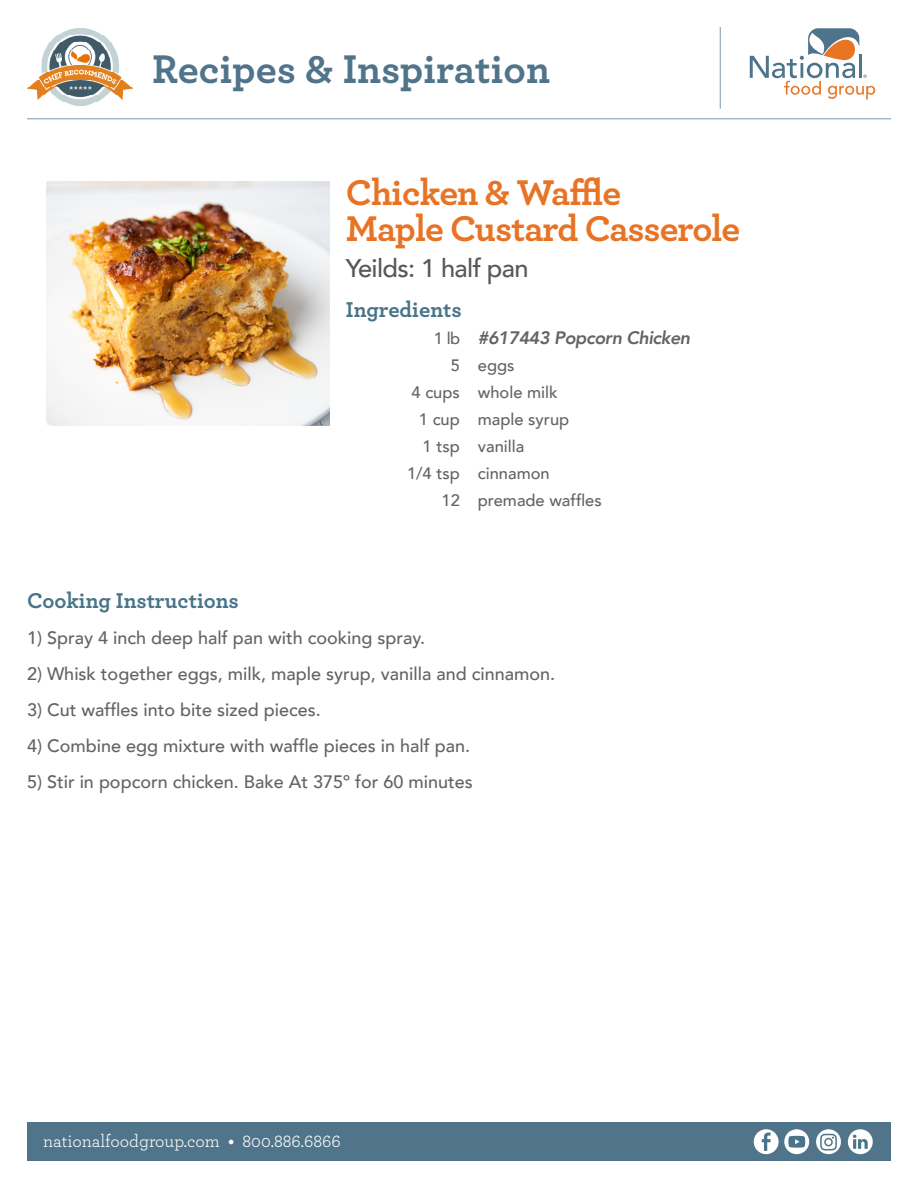
<style>
.page{position:relative;width:918px;height:1188px;background:#fff}
.page>*{position:absolute;margin:0;border:0;box-sizing:border-box;transform-origin:0 0}
.t1{font:700 42px "Archer Pro";color:#50748a}
.t2{font:700 37.5px/36px "Archer Pro";letter-spacing:-.025em;color:#e97324}
.t3{font:500 25.5px "Avenir";letter-spacing:-.025em;color:#57585a}
.t4{font:700 22.5px "Archer Pro";color:#49748a}
.t5{font:500 18px "Avenir";color:#636366}
.t6{font:18px "Archer Pro";color:#fff}
.t7{font:italic 800 18px "Avenir";letter-spacing:-.025em;color:#636366}
.t8{font:500 16.5px "Avenir";color:#636366}
.s1{font-weight:500;font-style:normal;font-size:16.5px}
.s2{font-weight:700}
</style>
<div class="page">
<div style="left:27px;top:1122px;width:864px;height:39px;background:#50748a"></div>
<div style="left:848px;top:1129px;width:25px;height:25px;background:#fff;border-radius:50%"></div>
<svg style="left:816px;top:1129px;width:25px;height:25px"></svg>
<svg style="left:853px;top:1135px;width:15px;height:14px"></svg>
<div style="left:754px;top:1129px;width:25px;height:25px;background:#fff;border-radius:50%"></div>
<svg style="left:762px;top:1133px;width:9px;height:18px"></svg>
<div style="left:784px;top:1129px;width:25px;height:25px;background:#fff;border-radius:50%"></div>
<svg style="left:788px;top:1136px;width:17px;height:12px"></svg>
<svg style="left:820px;top:1134px;width:17px;height:16px"></svg>
<img style="left:27px;top:28px;width:106px;height:77px">
<svg style="left:750px;top:28px;width:125px;height:72px"></svg>
<hr style="left:720px;top:27px;width:1px;height:82px;background:#7b99ac">
<hr style="left:27px;top:118px;width:864px;height:1px;background:#7b99ac">
<img style="left:46px;top:181px;width:283px;height:244px">
<p class="t1" style="left:152px;top:36px;width:399px">Recipes &amp; Inspiration</p>
<p class="t2" style="left:346px;top:172px;width:396px">Chicken &amp; Waffle<br>Maple Custard Casserole</p>
<p class="t3" style="left:346px;top:246px;width:184px">Yeilds: 1 half pan</p>
<p class="t4" style="left:346px;top:292px;width:117px">Ingredients</p>
<p class="t7" style="left:434px;top:327px;width:258px"><span class="s1">1 lb</span> #617443 Popcorn Chicken</p>
<p class="t8" style="left:451px;top:351px;width:65px">5 eggs</p>
<p class="t8" style="left:412px;top:378px;width:148px">4 cups whole milk</p>
<p class="t8" style="left:419px;top:405px;width:152px">1 cup maple syrup</p>
<p class="t8" style="left:423px;top:432px;width:103px">1 tsp vanilla</p>
<p class="t8" style="left:407px;top:459px;width:144px">1/4 tsp cinnamon</p>
<p class="t8" style="left:442px;top:486px;width:162px">12 premade waffles</p>
<p class="t4" style="left:27px;top:583px;width:213px">Cooking Instructions</p>
<p class="t5" style="left:27px;top:622px;width:400px">1) Spray 4 inch deep half pan with cooking spray.</p>
<p class="t5" style="left:27px;top:658px;width:530px">2) Whisk together eggs, milk, maple syrup, vanilla and cinnamon.</p>
<p class="t5" style="left:27px;top:694px;width:295px">3) Cut waffles into bite sized pieces.</p>
<p class="t5" style="left:27px;top:730px;width:445px">4) Combine egg mixture with waffle pieces in half pan.</p>
<p class="t5" style="left:27px;top:766px;width:447px">5) Stir in popcorn chicken. Bake At 375º for 60 minutes</p>
<p class="t6" style="left:43px;top:1129px;width:299px">nationalfoodgroup.com <span class="s2">•</span> 800.886.6866</p>
</div>
